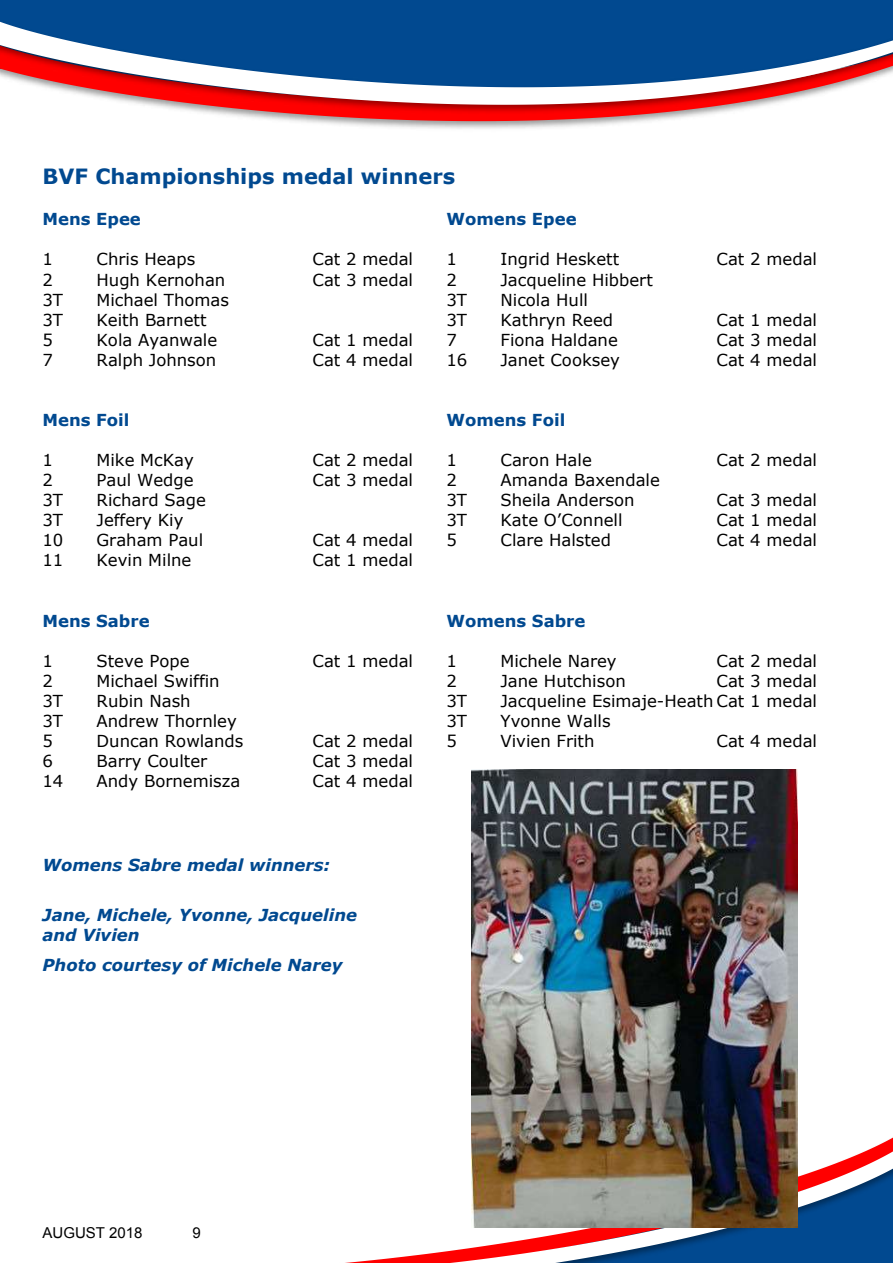
<style>
.page{position:relative;width:893px;height:1263px;background:#fff}
.page>*{position:absolute;margin:0;border:0;box-sizing:border-box;transform-origin:0 0}
.t1{font:700 21px "Verdana";color:#014990}
.t2{font:16.5px "Verdana";color:#000}
.t3{font:italic 700 16.5px/20.1px "Verdana";color:#014990}
.t4{font:700 16.5px "Verdana";color:#014990}
.t5{font:15px "Arial";color:#000}
</style>
<div class="page">
<img style="left:0;top:0;width:893px;height:129px">
<svg style="left:0;top:14px;width:893px;height:91px;fill:#014990"></svg>
<svg style="left:345px;top:1137px;width:548px;height:126px"></svg>
<img style="left:471px;top:769px;width:327px;height:458px">
<p class="t1" style="left:43px;top:168px;width:414px">BVF Championships medal winners</p>
<p class="t4" style="left:43px;top:213px;width:100px">Mens Epee</p>
<p class="t2" style="left:43px;top:253px;width:12px">1</p>
<p class="t2" style="left:97px;top:253px;width:100px">Chris Heaps</p>
<p class="t2" style="left:313px;top:253px;width:102px">Cat 2 medal</p>
<p class="t2" style="left:43px;top:273px;width:12px">2</p>
<p class="t2" style="left:97px;top:273px;width:130px">Hugh Kernohan</p>
<p class="t2" style="left:313px;top:273px;width:102px">Cat 3 medal</p>
<p class="t2" style="left:43px;top:293px;width:22px">3T</p>
<p class="t2" style="left:97px;top:293px;width:134px">Michael Thomas</p>
<p class="t2" style="left:43px;top:313px;width:22px">3T</p>
<p class="t2" style="left:97px;top:313px;width:111px">Keith Barnett</p>
<p class="t2" style="left:43px;top:333px;width:12px">5</p>
<p class="t2" style="left:97px;top:333px;width:122px">Kola Ayanwale</p>
<p class="t2" style="left:313px;top:333px;width:102px">Cat 1 medal</p>
<p class="t2" style="left:43px;top:353px;width:12px">7</p>
<p class="t2" style="left:97px;top:353px;width:121px">Ralph Johnson</p>
<p class="t2" style="left:313px;top:353px;width:102px">Cat 4 medal</p>
<p class="t4" style="left:446px;top:213px;width:132px">Womens Epee</p>
<p class="t2" style="left:446px;top:253px;width:12px">1</p>
<p class="t2" style="left:500px;top:253px;width:120px">Ingrid Heskett</p>
<p class="t2" style="left:716px;top:253px;width:102px">Cat 2 medal</p>
<p class="t2" style="left:446px;top:273px;width:12px">2</p>
<p class="t2" style="left:500px;top:273px;width:154px">Jacqueline Hibbert</p>
<p class="t2" style="left:446px;top:293px;width:22px">3T</p>
<p class="t2" style="left:500px;top:293px;width:89px">Nicola Hull</p>
<p class="t2" style="left:446px;top:313px;width:22px">3T</p>
<p class="t2" style="left:500px;top:313px;width:114px">Kathryn Reed</p>
<p class="t2" style="left:716px;top:313px;width:102px">Cat 1 medal</p>
<p class="t2" style="left:446px;top:333px;width:12px">7</p>
<p class="t2" style="left:500px;top:333px;width:119px">Fiona Haldane</p>
<p class="t2" style="left:716px;top:333px;width:102px">Cat 3 medal</p>
<p class="t2" style="left:446px;top:353px;width:22px">16</p>
<p class="t2" style="left:500px;top:353px;width:121px">Janet Cooksey</p>
<p class="t2" style="left:716px;top:353px;width:102px">Cat 4 medal</p>
<p class="t4" style="left:43px;top:413px;width:89px">Mens Foil</p>
<p class="t2" style="left:43px;top:453px;width:12px">1</p>
<p class="t2" style="left:97px;top:453px;width:99px">Mike McKay</p>
<p class="t2" style="left:313px;top:453px;width:102px">Cat 2 medal</p>
<p class="t2" style="left:43px;top:474px;width:12px">2</p>
<p class="t2" style="left:97px;top:474px;width:99px">Paul Wedge</p>
<p class="t2" style="left:313px;top:474px;width:102px">Cat 3 medal</p>
<p class="t2" style="left:43px;top:494px;width:22px">3T</p>
<p class="t2" style="left:97px;top:494px;width:111px">Richard Sage</p>
<p class="t2" style="left:43px;top:514px;width:22px">3T</p>
<p class="t2" style="left:97px;top:514px;width:89px">Jeffery Kiy</p>
<p class="t2" style="left:43px;top:534px;width:22px">10</p>
<p class="t2" style="left:97px;top:534px;width:108px">Graham Paul</p>
<p class="t2" style="left:313px;top:534px;width:102px">Cat 4 medal</p>
<p class="t2" style="left:43px;top:554px;width:22px">11</p>
<p class="t2" style="left:97px;top:554px;width:96px">Kevin Milne</p>
<p class="t2" style="left:313px;top:554px;width:102px">Cat 1 medal</p>
<p class="t4" style="left:43px;top:614px;width:109px">Mens Sabre</p>
<p class="t2" style="left:43px;top:654px;width:12px">1</p>
<p class="t2" style="left:97px;top:654px;width:95px">Steve Pope</p>
<p class="t2" style="left:313px;top:654px;width:102px">Cat 1 medal</p>
<p class="t2" style="left:43px;top:674px;width:12px">2</p>
<p class="t2" style="left:97px;top:674px;width:125px">Michael Swiffin</p>
<p class="t2" style="left:43px;top:694px;width:22px">3T</p>
<p class="t2" style="left:97px;top:694px;width:96px">Rubin Nash</p>
<p class="t2" style="left:43px;top:714px;width:22px">3T</p>
<p class="t2" style="left:97px;top:714px;width:142px">Andrew Thornley</p>
<p class="t2" style="left:43px;top:734px;width:12px">5</p>
<p class="t2" style="left:97px;top:734px;width:149px">Duncan Rowlands</p>
<p class="t2" style="left:313px;top:734px;width:102px">Cat 2 medal</p>
<p class="t2" style="left:43px;top:754px;width:12px">6</p>
<p class="t2" style="left:97px;top:754px;width:112px">Barry Coulter</p>
<p class="t2" style="left:313px;top:754px;width:102px">Cat 3 medal</p>
<p class="t2" style="left:43px;top:774px;width:22px">14</p>
<p class="t2" style="left:97px;top:774px;width:145px">Andy Bornemisza</p>
<p class="t2" style="left:313px;top:774px;width:102px">Cat 4 medal</p>
<p class="t3" style="left:43px;top:856px;width:289px">Womens Sabre medal winners:</p>
<p class="t3" style="left:43px;top:906px;width:316px">Jane, Michele, Yvonne, Jacqueline and Vivien</p>
<p class="t3" style="left:43px;top:956px;width:301px">Photo courtesy of Michele Narey</p>
<p class="t4" style="left:446px;top:413px;width:120px">Womens Foil</p>
<p class="t2" style="left:446px;top:453px;width:12px">1</p>
<p class="t2" style="left:500px;top:453px;width:93px">Caron Hale</p>
<p class="t2" style="left:716px;top:453px;width:102px">Cat 2 medal</p>
<p class="t2" style="left:446px;top:474px;width:12px">2</p>
<p class="t2" style="left:500px;top:474px;width:161px">Amanda Baxendale</p>
<p class="t2" style="left:446px;top:494px;width:22px">3T</p>
<p class="t2" style="left:500px;top:494px;width:136px">Sheila Anderson</p>
<p class="t2" style="left:716px;top:494px;width:102px">Cat 3 medal</p>
<p class="t2" style="left:446px;top:514px;width:22px">3T</p>
<p class="t2" style="left:500px;top:514px;width:124px">Kate O’Connell</p>
<p class="t2" style="left:716px;top:514px;width:102px">Cat 1 medal</p>
<p class="t2" style="left:446px;top:534px;width:12px">5</p>
<p class="t2" style="left:500px;top:534px;width:112px">Clare Halsted</p>
<p class="t2" style="left:716px;top:534px;width:102px">Cat 4 medal</p>
<p class="t4" style="left:446px;top:614px;width:140px">Womens Sabre</p>
<p class="t2" style="left:446px;top:654px;width:12px">1</p>
<p class="t2" style="left:500px;top:654px;width:118px">Michele Narey</p>
<p class="t2" style="left:716px;top:654px;width:102px">Cat 2 medal</p>
<p class="t2" style="left:446px;top:674px;width:12px">2</p>
<p class="t2" style="left:500px;top:674px;width:127px">Jane Hutchison</p>
<p class="t2" style="left:716px;top:674px;width:102px">Cat 3 medal</p>
<p class="t2" style="left:446px;top:694px;width:22px">3T</p>
<p class="t2" style="left:500px;top:694px;width:318px">Jacqueline Esimaje-Heath Cat 1 medal</p>
<p class="t2" style="left:446px;top:714px;width:22px">3T</p>
<p class="t2" style="left:500px;top:714px;width:112px">Yvonne Walls</p>
<p class="t2" style="left:446px;top:734px;width:12px">5</p>
<p class="t2" style="left:500px;top:734px;width:96px">Vivien Frith</p>
<p class="t2" style="left:716px;top:734px;width:102px">Cat 4 medal</p>
<p class="t5" style="left:43px;top:1227px;width:102px">AUGUST 2018</p>
<p class="t5" style="left:193px;top:1227px;width:10px">9</p>
</div>
